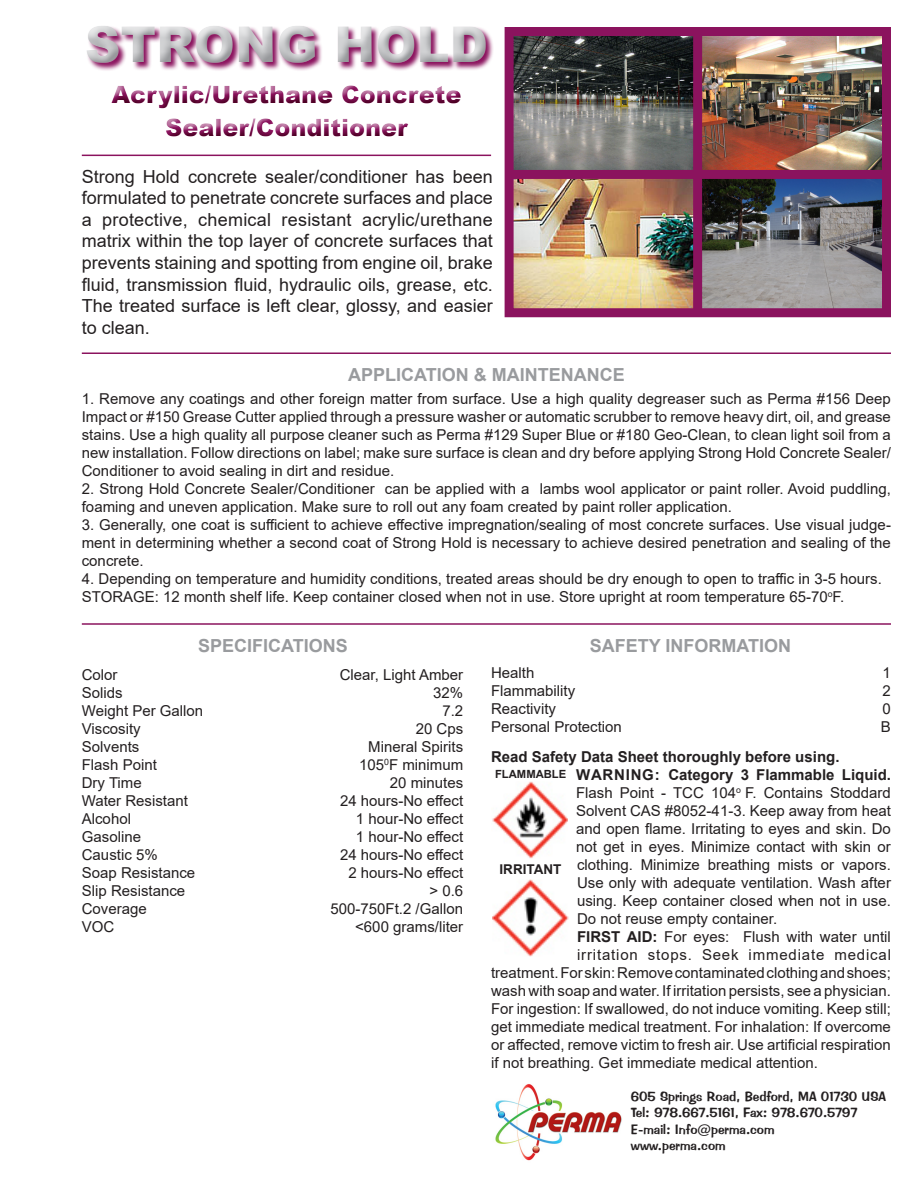
<style>
.page{position:relative;width:918px;height:1188px;background:#fff}
.page>*{position:absolute;margin:0;border:0;box-sizing:border-box;transform-origin:0 0}
.t1{font:900 49.5px "Arial";color:#c5c6c8}
.t2{font:900 24px/33px "Arial";color:#8b135e;text-align:center}
.t3{font:18px/21.6px "Arial";color:#231f20;text-align:justify}
.t4{font:700 18px "Arial";color:#999b9e}
.t5{font:15px/18px "Arial";color:#231f20;text-align:justify}
.t6{font:700 15px "Arial";color:#231f20}
.t7{font:15px "Arial";letter-spacing:.055em;color:#231f20}
.t8{font:13.5px "Impress BT";color:#231f20}
.t9{font:700 13.5px "Arial";color:#231f20}
.t10{font:700 11.25px "Arial";color:#231f20}
.s1{font-weight:700}
</style>
<div class="page">
<svg style="left:87px;top:26px;width:418px;height:50px"></svg>
<hr style="left:82px;top:155px;width:409px;height:1px;background:#8b135e">
<hr style="left:82px;top:352px;width:809px;height:2px;background:#8b135e">
<hr style="left:82px;top:623px;width:809px;height:2px;background:#8b135e">
<svg style="left:111px;top:76px;width:394px;height:78px"></svg>
<img style="left:515px;top:37px;width:178px;height:133px">
<img style="left:702px;top:37px;width:179px;height:133px">
<img style="left:515px;top:179px;width:178px;height:128px">
<img style="left:702px;top:179px;width:179px;height:128px">
<div style="left:693px;top:32px;width:9px;height:280px;background:#8b135e"></div>
<div style="left:506px;top:170px;width:385px;height:9px;background:#8b135e"></div>
<div style="left:505px;top:27px;width:386px;height:290px;border:9px solid #8b135e"></div>
<img style="left:492px;top:880px;width:77px;height:76px">
<img style="left:492px;top:782px;width:75px;height:76px">
<img style="left:495px;top:1084px;width:127px;height:77px">
<h1 class="t1" style="left:85px;top:9px;width:405px">STRONG HOLD</h1>
<h2 class="t2" style="left:111px;top:77px;width:352px">Acrylic/Urethane Concrete<br>Sealer/Conditioner</h2>
<p class="t3" style="left:82px;top:165px;width:413px">Strong Hold concrete sealer/conditioner has been formulated to penetrate concrete surfaces and place a protective, chemical resistant acrylic/urethane matrix within the top layer of concrete surfaces that prevents staining and spotting from engine oil, brake fluid, transmission fluid, hydraulic oils, grease, etc.<br>The treated surface is left clear, glossy, and easier to clean.</p>
<p class="t4" style="left:348px;top:362px;width:278px">APPLICATION &amp; MAINTENANCE</p>
<p class="t5" style="left:82px;top:390px;width:811px">1. Remove any coatings and other foreign matter from surface. Use a high quality degreaser such as Perma #156 Deep Impact or #150 Grease Cutter applied through a pressure washer or automatic scrubber to remove heavy dirt, oil, and grease stains. Use a high quality all purpose cleaner such as Perma #129 Super Blue or #180 Geo-Clean, to clean light soil from a new installation. Follow directions on label; make sure surface is clean and dry before applying Strong Hold Concrete Sealer/ Conditioner to avoid sealing in dirt and residue.</p>
<p class="t5" style="left:82px;top:480px;width:811px">2. Strong Hold Concrete Sealer/Conditioner can be applied with a lambs wool applicator or paint roller. Avoid puddling, foaming and uneven application. Make sure to roll out any foam created by paint roller application.</p>
<p class="t5" style="left:82px;top:516px;width:811px">3. Generally, one coat is sufficient to achieve effective impregnation/sealing of most concrete surfaces. Use visual judge&shy;ment in determining whether a second coat of Strong Hold is necessary to achieve desired penetration and sealing of the concrete.</p>
<p class="t5" style="left:82px;top:570px;width:802px">4. Depending on temperature and humidity conditions, treated areas should be dry enough to open to traffic in 3-5 hours.</p>
<p class="t5" style="left:82px;top:588px;width:764px">STORAGE: 12 month shelf life. Keep container closed when not in use. Store upright at room temperature 65-70<sup>o</sup>F.</p>
<p class="t4" style="left:198px;top:633px;width:151px">SPECIFICATIONS</p>
<p class="t4" style="left:590px;top:633px;width:203px">SAFETY INFORMATION</p>
<p class="t5" style="left:491px;top:663px;width:45px">Health</p>
<p class="t5" style="left:883px;top:663px;width:10px">1</p>
<p class="t5" style="left:491px;top:681px;width:86px">Flammability</p>
<p class="t5" style="left:883px;top:681px;width:10px">2</p>
<p class="t5" style="left:491px;top:699px;width:67px">Reactivity</p>
<p class="t5" style="left:883px;top:699px;width:10px">0</p>
<p class="t5" style="left:491px;top:717px;width:132px">Personal Protection</p>
<p class="t5" style="left:881px;top:717px;width:12px">B</p>
<p class="t5" style="left:82px;top:666px;width:37px">Color</p>
<p class="t5" style="left:340px;top:666px;width:125px">Clear, Light Amber</p>
<p class="t5" style="left:82px;top:684px;width:42px">Solids</p>
<p class="t5" style="left:433px;top:684px;width:32px">32%</p>
<p class="t5" style="left:82px;top:702px;width:123px">Weight Per Gallon</p>
<p class="t5" style="left:442px;top:702px;width:22px">7.2</p>
<p class="t5" style="left:82px;top:720px;width:60px">Viscosity</p>
<p class="t5" style="left:416px;top:720px;width:49px">20 Cps</p>
<p class="t5" style="left:82px;top:738px;width:59px">Solvents</p>
<p class="t5" style="left:368px;top:738px;width:97px">Mineral Spirits</p>
<p class="t5" style="left:82px;top:756px;width:77px">Flash Point</p>
<p class="t5" style="left:359px;top:756px;width:106px">105<sup>0</sup>F minimum</p>
<p class="t5" style="left:82px;top:774px;width:61px">Dry Time</p>
<p class="t5" style="left:390px;top:774px;width:75px">20 minutes</p>
<p class="t5" style="left:82px;top:792px;width:108px">Water Resistant</p>
<p class="t5" style="left:340px;top:792px;width:125px">24 hours-No effect</p>
<p class="t5" style="left:82px;top:810px;width:51px">Alcohol</p>
<p class="t5" style="left:356px;top:810px;width:109px">1 hour-No effect</p>
<p class="t5" style="left:82px;top:828px;width:61px">Gasoline</p>
<p class="t5" style="left:356px;top:828px;width:109px">1 hour-No effect</p>
<p class="t5" style="left:82px;top:846px;width:77px">Caustic 5%</p>
<p class="t5" style="left:340px;top:846px;width:125px">24 hours-No effect</p>
<p class="t5" style="left:82px;top:864px;width:115px">Soap Resistance</p>
<p class="t5" style="left:348px;top:864px;width:116px">2 hours-No effect</p>
<p class="t5" style="left:82px;top:882px;width:105px">Slip Resistance</p>
<p class="t5" style="left:429px;top:882px;width:35px">&gt; 0.6</p>
<p class="t5" style="left:82px;top:900px;width:67px">Coverage</p>
<p class="t5" style="left:331px;top:900px;width:134px">500-750Ft.2 /Gallon</p>
<p class="t5" style="left:82px;top:918px;width:34px">VOC</p>
<p class="t5" style="left:355px;top:918px;width:109px">&lt;600 grams/liter</p>
<p class="t6" style="left:491px;top:747px;width:350px">Read Safety Data Sheet thoroughly before using.</p>
<p class="t5" style="left:576px;top:766px;width:316px"><span class="s1">WARNING: Category 3 Flammable Liquid.<br></span>Flash Point - TCC 104<sup>o</sup> F. Contains Stoddard Solvent CAS #8052-41-3. Keep away from heat and open flame. Irritating to eyes and skin. Do not get in eyes. Minimize contact with skin or clothing. Minimize breathing mists or vapors.<br>Use only with adequate ventilation. Wash after using. Keep container closed when not in use.<br>Do not reuse empty container.</p>
<p class="t5" style="left:577px;top:928px;width:315px"><span class="s1">FIRST AID:</span> For eyes: Flush with water until</p>
<p class="t7" style="left:577px;top:945px;width:315px">irritation stops. Seek immediate medical</p>
<p class="t5" style="left:491px;top:964px;width:401px">treatment. For skin: Remove contaminated clothing and shoes;</p>
<p class="t5" style="left:491px;top:982px;width:401px">wash with soap and water. If irritation persists, see a physician.</p>
<p class="t5" style="left:491px;top:1000px;width:401px">For ingestion: If swallowed, do not induce vomiting. Keep still;</p>
<p class="t5" style="left:491px;top:1018px;width:401px">get immediate medical treatment. For inhalation: If overcome</p>
<p class="t5" style="left:491px;top:1036px;width:401px">or affected, remove victim to fresh air. Use artificial respiration</p>
<p class="t5" style="left:491px;top:1054px;width:328px">if not breathing. Get immediate medical attention.</p>
<p class="t10" style="left:495px;top:766px;width:73px">FLAMMABLE</p>
<p class="t9" style="left:500px;top:860px;width:63px">IRRITANT</p>
<p class="t8" style="left:631px;top:1088px;width:257px">605 Springs Road, Bedford, MA 01730 USA</p>
<p class="t8" style="left:631px;top:1105px;width:228px">Tel: 978.667.5161, Fax: 978.670.5797</p>
<p class="t8" style="left:631px;top:1121px;width:145px">E-mail: Info@perma.com</p>
<p class="t8" style="left:631px;top:1137px;width:96px">www.perma.com</p>
</div>
